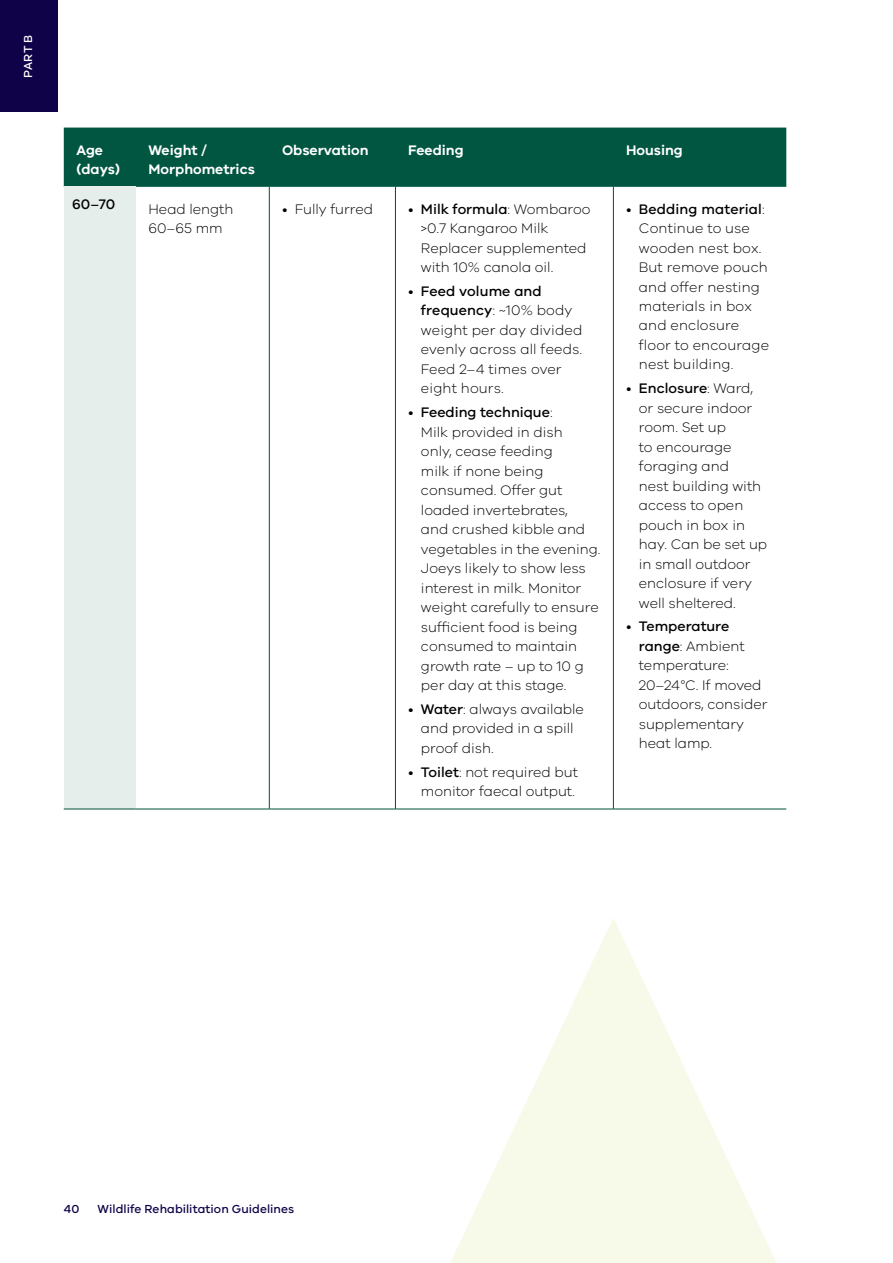
<style>
.page{position:relative;width:893px;height:1263px;background:#fff}
.page>*{position:absolute;margin:0;border:0;box-sizing:border-box;transform-origin:0 0}
.t1{font:300 14.25px/19.5px "VIC";color:#000}
.t2{font:600 14.25px/19.5px "VIC";color:#fff}
.t3{font:500 14.25px "VIC";color:#000}
.t4{font:500 12px "VIC";letter-spacing:.005em;color:#100249}
.t5{font:500 12px "VIC";color:#fff}
.s1{font-weight:500}
</style>
<div class="page">
<div style="left:64px;top:128px;width:722px;height:59px;background:#005641"></div>
<div style="left:64px;top:187px;width:72px;height:622px;background:#e6eeeb"></div>
<hr style="left:269px;top:187px;width:1px;height:622px;background:#005134">
<hr style="left:395px;top:187px;width:1px;height:622px;background:#005134">
<hr style="left:613px;top:187px;width:1px;height:622px;background:#005134">
<hr style="left:64px;top:809px;width:72px;height:1px;background:#005134">
<hr style="left:136px;top:809px;width:133px;height:1px;background:#005134">
<hr style="left:269px;top:809px;width:126px;height:1px;background:#005134">
<hr style="left:395px;top:809px;width:218px;height:1px;background:#005134">
<hr style="left:613px;top:809px;width:173px;height:1px;background:#005134">
<svg style="left:450px;top:918px;width:326px;height:345px;fill:#f9fbee"></svg>
<div style="left:0;top:0;width:57px;height:111px;background:#100249"></div>
<p class="t5" style="left:21px;top:78px;width:44px;rotate:-90deg">PART B</p>
<p class="t2" style="left:77px;top:140px;width:45px">Age (days)</p>
<p class="t2" style="left:148px;top:140px;width:108px">Weight /<br>Morphometrics</p>
<p class="t2" style="left:282px;top:140px;width:88px">Observation</p>
<p class="t2" style="left:408px;top:140px;width:57px">Feeding</p>
<p class="t2" style="left:626px;top:140px;width:58px">Housing</p>
<p class="t3" style="left:72px;top:196px;width:45px">60–70</p>
<p class="t1" style="left:148px;top:199px;width:87px">Head length<br>60–65 mm</p>
<p class="t1" style="left:282px;top:199px;width:93px">• Fully furred</p>
<p class="t1" style="left:421px;top:199px;width:171px;text-indent:-13px">• <span class="s1">Milk formula</span>: Wombaroo &gt;0.7 Kangaroo Milk<br>Replacer supplemented with 10% canola oil.</p>
<p class="t1" style="left:421px;top:281px;width:163px;text-indent:-13px">• <span class="s1">Feed volume and frequency</span>: ~10% body weight per day divided evenly across all feeds.<br>Feed 2–4 times over eight hours.</p>
<p class="t1" style="left:421px;top:402px;width:181px;text-indent:-13px">• <span class="s1">Feeding technique</span>:<br>Milk provided in dish<br>only, cease feeding<br>milk if none being consumed. Offer gut loaded invertebrates,<br>and crushed kibble and vegetables in the evening.<br>Joeys likely to show less interest in milk. Monitor weight carefully to ensure sufficient food is being consumed to maintain growth rate – up to 10 g per day at this stage.</p>
<p class="t1" style="left:421px;top:699px;width:164px;text-indent:-13px">• <span class="s1">Water</span>: always available and provided in a spill proof dish.</p>
<p class="t1" style="left:408px;top:761px;width:171px;text-align:right">• <span class="s1">Toilet</span>: not required but monitor faecal output.</p>
<p class="t1" style="left:639px;top:198px;width:132px;text-indent:-13px">• <span class="s1">Bedding material</span>:<br>Continue to use wooden nest box.<br>But remove pouch and offer nesting materials in box and enclosure floor to encourage nest building.</p>
<p class="t1" style="left:639px;top:378px;width:130px;text-indent:-13px">• <span class="s1">Enclosure</span>: Ward, or secure indoor room. Set up<br>to encourage foraging and<br>nest building with access to open pouch in box in hay. Can be set up in small outdoor enclosure if very well sheltered.</p>
<p class="t1" style="left:639px;top:616px;width:130px;text-indent:-13px">• <span class="s1">Temperature range</span>: Ambient temperature:<br>20–24°C. If moved outdoors, consider supplementary heat lamp.</p>
<p class="t4" style="left:64px;top:1201px;width:17px">40</p>
<p class="t4" style="left:98px;top:1201px;width:198px">Wildlife Rehabilitation Guidelines</p>
</div>
